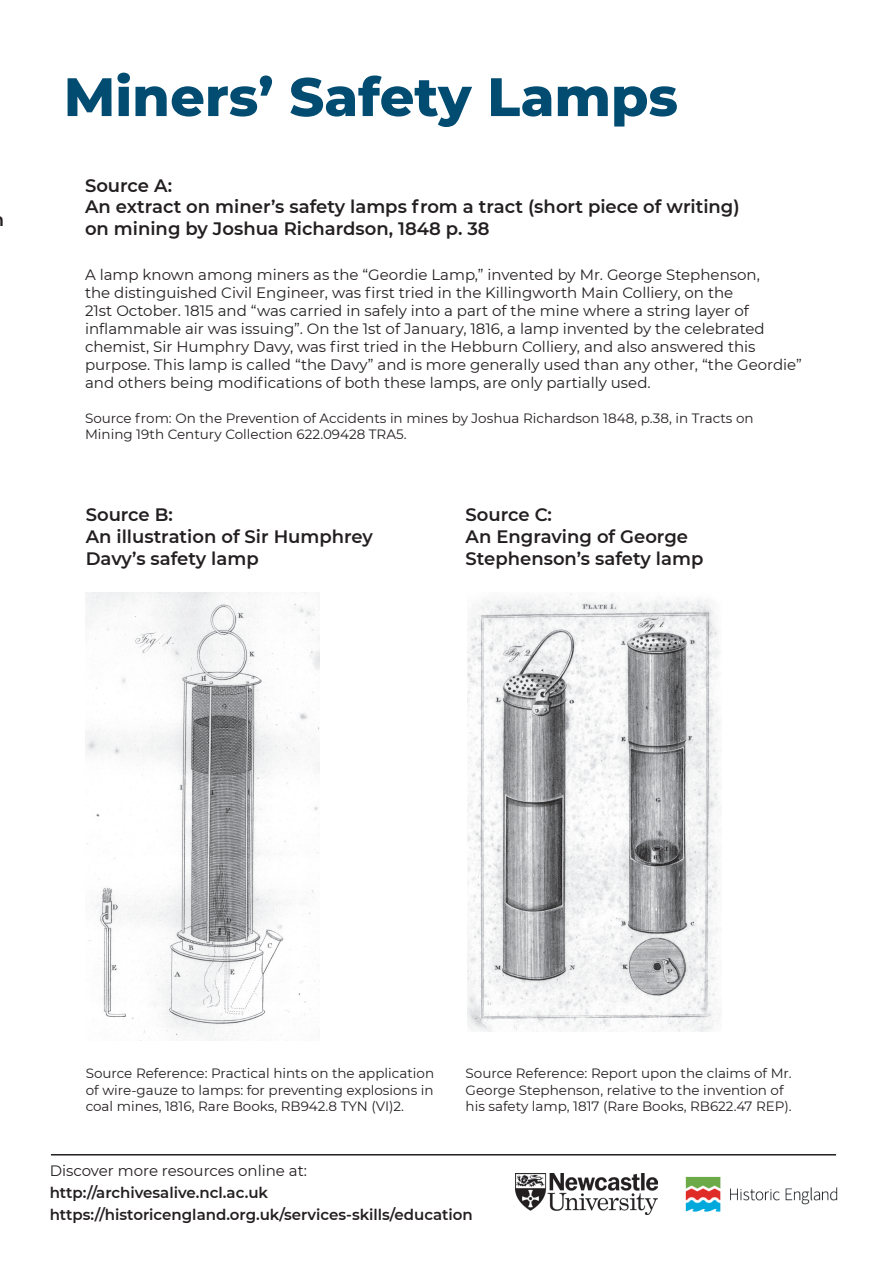
<style>
.page{position:relative;width:893px;height:1263px;background:#fff}
.page>*{position:absolute;margin:0;border:0;box-sizing:border-box;transform-origin:0 0}
.t1{font:800 54px "Montserrat";color:#024c72}
.t2{font:600 18px/21.6px "Montserrat";color:#231f20}
.t3{font:15px/18px "Montserrat";color:#231f20}
.t4{font:600 15px/22.2px "Montserrat";color:#231f20}
.t5{font:13.5px/16.2px "Montserrat";color:#231f20}
</style>
<div class="page">
<hr style="left:51px;top:1154px;width:785px;height:1px;background:#231f20">
<img style="left:516px;top:1174px;width:141px;height:40px">
<img style="left:685px;top:1176px;width:153px;height:36px">
<img style="left:85px;top:592px;width:234px;height:449px">
<img style="left:468px;top:593px;width:253px;height:438px">
<h1 class="t1" style="left:64px;top:57px;width:616px">Miners’ Safety Lamps</h1>
<p class="t2" style="left:85px;top:174px;width:656px">Source A:<br>An extract on miner’s safety lamps from a tract (short piece of writing) on mining by Joshua Richardson, 1848 p. 38</p>
<p class="t3" style="left:85px;top:265px;width:718px">A lamp known among miners as the “Geordie Lamp,” invented by Mr. George Stephenson,<br>the distinguished Civil Engineer, was first tried in the Killingworth Main Colliery, on the<br>21st October. 1815 and “was carried in safely into a part of the mine where a string layer of inflammable air was issuing”. On the 1st of January, 1816, a lamp invented by the celebrated chemist, Sir Humphry Davy, was first tried in the Hebburn Colliery, and also answered this purpose. This lamp is called “the Davy” and is more generally used than any other, “the Geordie” and others being modifications of both these lamps, are only partially used.</p>
<p class="t5" style="left:85px;top:409px;width:670px">Source from: On the Prevention of Accidents in mines by Joshua Richardson 1848, p.38, in Tracts on<br>Mining 19th Century Collection 622.09428 TRA5.</p>
<p class="t2" style="left:86px;top:503px;width:289px">Source B:<br>An illustration of Sir Humphrey<br>Davy’s safety lamp</p>
<p class="t2" style="left:466px;top:503px;width:239px">Source C:<br>An Engraving of George<br>Stephenson’s safety lamp</p>
<p class="t5" style="left:86px;top:1065px;width:350px;text-align:justify">Source Reference: Practical hints on the application of wire-gauze to lamps: for preventing explosions in coal mines, 1816, Rare Books, RB942.8 TYN (VI)2.</p>
<p class="t5" style="left:466px;top:1065px;width:328px">Source Reference: Report upon the claims of Mr.<br>George Stephenson, relative to the invention of his safety lamp, 1817 (Rare Books, RB622.47 REP).</p>
<p class="t3" style="left:50px;top:1161px;width:259px">Discover more resources online at:</p>
<p class="t4" style="left:50px;top:1181px;width:425px">http://archivesalive.ncl.ac.uk https://historicengland.org.uk/services-skills/education</p>
</div>
